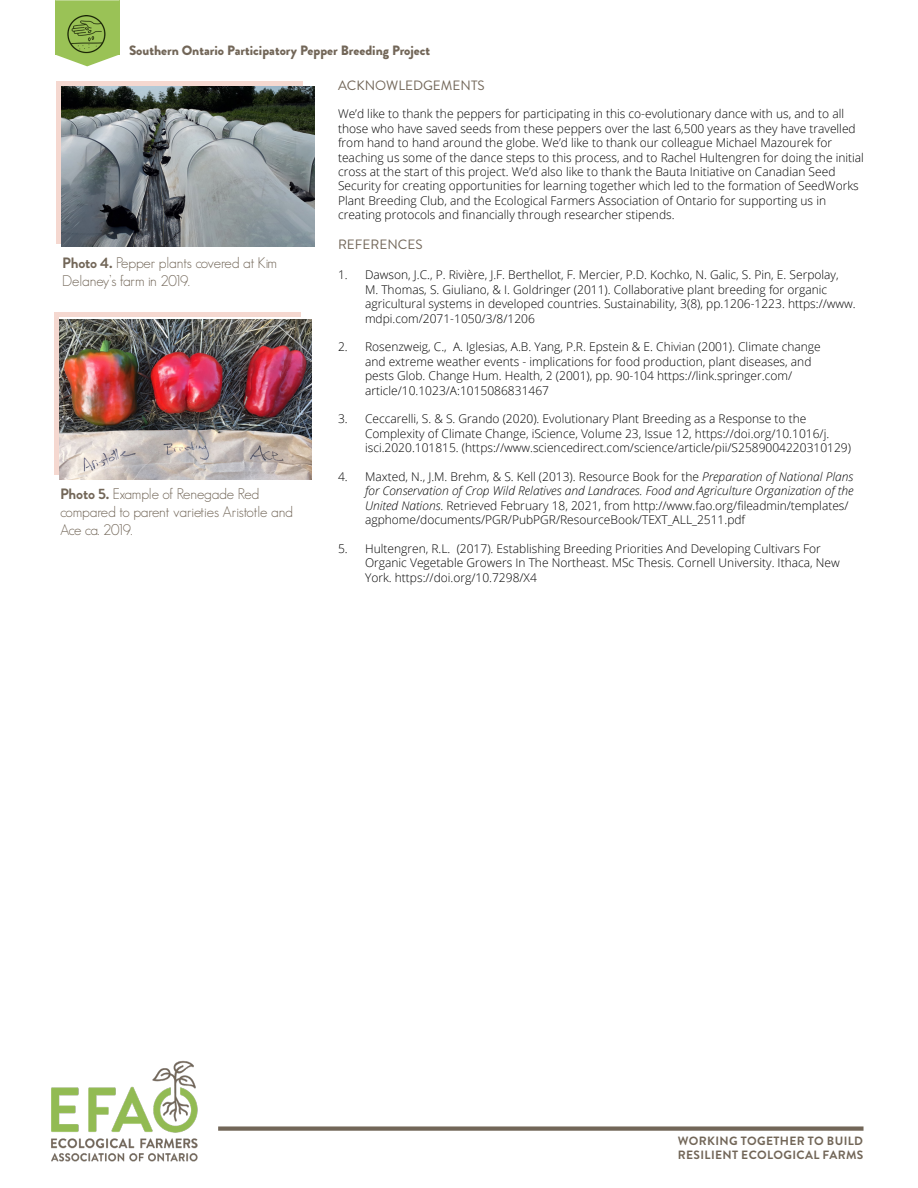
<style>
.page{position:relative;width:918px;height:1188px;background:#fff}
.page>*{position:absolute;margin:0;border:0;box-sizing:border-box;transform-origin:0 0}
.t1{font:300 15px/18px "Geosans";letter-spacing:-.01em;color:#726658}
.t2{font:900 13.5px "Brandon Grotesque";color:#726658}
.t3{font:13.5px "Brandon Grotesque";color:#726658}
.t4{font:300 12px/14.4px "Open Sans";color:#000}
.t5{font:700 12px/13.5px "Brandon Grotesque";letter-spacing:.03em;color:#726658}
.s1{font-style:italic}
.s2{font-family:"Brandon Grotesque";font-weight:700}
</style>
<div class="page">
<img style="left:51px;top:1060px;width:147px;height:102px">
<div style="left:218px;top:1126px;width:646px;height:5px;background:#726658"></div>
<div style="left:55px;top:0;width:64px;height:55px;background:#9ac256"></div>
<svg style="left:56px;top:55px;width:62px;height:11px"></svg>
<hr style="left:55px;top:0;width:64px;height:1px;background:#fff">
<img style="left:67px;top:15px;width:39px;height:39px">
<div style="left:56px;top:81px;width:247px;height:162px;background:linear-gradient(to right,#f5d8d0,#f5d8d0)"></div>
<img style="left:62px;top:86px;width:252px;height:160px">
<svg style="left:54px;top:313px;width:246px;height:162px;fill:#f5d8d0"></svg>
<img style="left:60px;top:319px;width:252px;height:161px">
<p class="t2" style="left:129px;top:41px;width:303px">Southern Ontario Participatory Pepper Breeding Project</p>
<p class="t3" style="left:338px;top:77px;width:148px">ACKNOWLEDGEMENTS</p>
<p class="t4" style="left:338px;top:106px;width:527px">We’d like to thank the peppers for participating in this co-evolutionary dance with us, and to all those who have saved seeds from these peppers over the last 6,500 years as they have travelled from hand to hand around the globe. We’d like to thank our colleague Michael Mazourek for teaching us some of the dance steps to this process, and to Rachel Hultengren for doing the initial cross at the start of this project. We’d also like to thank the Bauta Initiative on Canadian Seed Security for creating opportunities for learning together which led to the formation of SeedWorks Plant Breeding Club, and the Ecological Farmers Association of Ontario for supporting us in creating protocols and financially through researcher stipends.</p>
<p class="t3" style="left:338px;top:235px;width:86px">REFERENCES</p>
<p class="t4" style="left:365px;top:268px;width:492px;text-indent:-27px">1. Dawson, J.C., P. Rivière, J.F. Berthellot, F. Mercier, P.D. Kochko, N. Galic, S. Pin, E. Serpolay,<br>M. Thomas, S. Giuliano, &amp; I. Goldringer (2011). Collaborative plant breeding for organic agricultural systems in developed countries. Sustainability, 3(8), pp.1206-1223. https://www. mdpi.com/2071-1050/3/8/1206</p>
<p class="t4" style="left:365px;top:340px;width:457px;text-indent:-27px">2. Rosenzweig, C., A. Iglesias, A.B. Yang, P.R. Epstein &amp; E. Chivian (2001). Climate change and extreme weather events - implications for food production, plant diseases, and pests Glob. Change Hum. Health, 2 (2001), pp. 90-104 https://link.springer.com/ article/10.1023/A:1015086831467</p>
<p class="t4" style="left:365px;top:412px;width:488px;text-indent:-27px">3. Ceccarelli, S. &amp; S. Grando (2020). Evolutionary Plant Breeding as a Response to the<br>Complexity of Climate Change, iScience, Volume 23, Issue 12, https://doi.org/10.1016/j. isci.2020.101815. (https://www.sciencedirect.com/science/article/pii/S2589004220310129)</p>
<p class="t4" style="left:365px;top:469px;width:490px;text-indent:-27px">4. Maxted, N., J.M. Brehm, &amp; S. Kell (2013). Resource Book for the <span class="s1">Preparation of National Plans for Conservation of Crop Wild Relatives and Landraces. Food and Agriculture Organization of the United Nations</span>. Retrieved February 18, 2021, from http://www.fao.org/fileadmin/templates/ agphome/documents/PGR/PubPGR/ResourceBook/TEXT_ALL_2511.pdf</p>
<p class="t4" style="left:365px;top:541px;width:476px;text-indent:-27px">5. Hultengren, R.L. (2017). Establishing Breeding Priorities And Developing Cultivars For<br>Organic Vegetable Growers In The Northeast. MSc Thesis. Cornell University. Ithaca, New<br>York. https://doi.org/10.7298/X4</p>
<p class="t1" style="left:62px;top:253px;width:217px"><span class="s2">Photo 4.</span> Pepper plants covered at Kim<br>Delaney’s farm in 2019.</p>
<p class="t1" style="left:60px;top:485px;width:235px"><span class="s2">Photo 5.</span> Example of Renegade Red compared to parent varieties Aristotle and<br>Ace ca. 2019.</p>
<p class="t5" style="left:678px;top:1135px;width:187px">WORKING TOGETHER TO BUILD<br>RESILIENT ECOLOGICAL FARMS</p>
</div>
